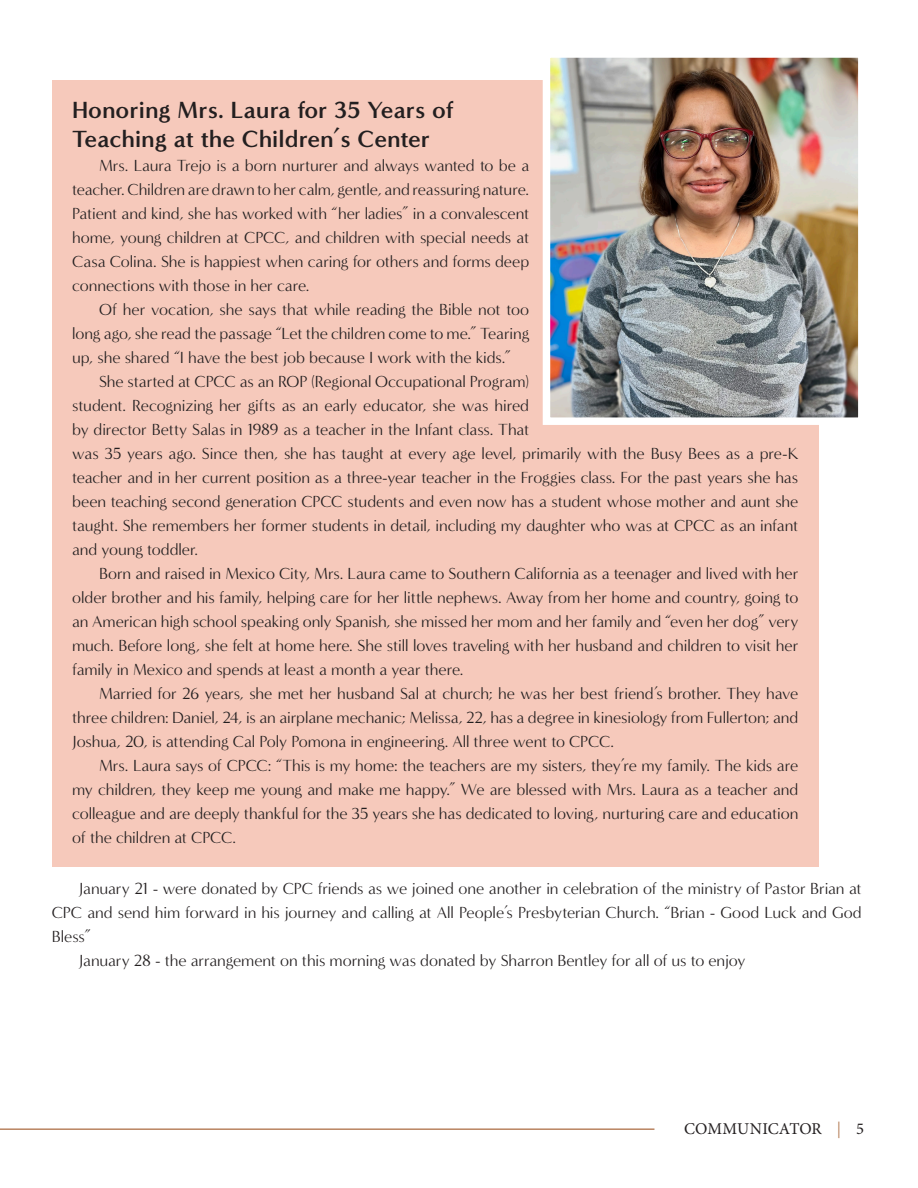
<style>
.page{position:relative;width:918px;height:1188px;background:#fff}
.page>*{position:absolute;margin:0;border:0;box-sizing:border-box;transform-origin:0 0}
.Title_Style_1{font:700 24px/28.5px "Minerva Modern";color:#231f20}
.t1{font:16.5px/24px "Minerva Modern";letter-spacing:-.005em;color:#231f20;text-align:justify}
.t2{font:16.5px "Minion Pro";letter-spacing:.005em;color:#231f20}
.s1{color:#b98460}
</style>
<div class="page">
<hr style="left:0;top:1128px;width:654px;height:2px;background:#b98460">
<div style="left:52px;top:80px;width:767px;height:786px;background:#f6c9bb"></div>
<img style="left:552px;top:59px;width:305px;height:357px">
<div style="left:543px;top:50px;width:323px;height:375px;border:8px solid #fff"></div>
<p class="Title_Style_1" style="left:72px;top:96px;width:383px">Honoring Mrs. Laura for 35 Years of<br>Teaching at the Children’s Center</p>
<p class="t1" style="left:72px;top:153px;width:459px;text-indent:27px">Mrs. Laura Trejo is a born nurturer and always wanted to be a teacher. Children are drawn to her calm, gentle, and reassuring nature.<br>Patient and kind, she has worked with “her ladies” in a convalescent home, young children at CPCC, and children with special needs at Casa Colina. She is happiest when caring for others and forms deep connections with those in her care.</p>
<p class="t1" style="left:72px;top:297px;width:459px;text-indent:27px">Of her vocation, she says that while reading the Bible not too long ago, she read the passage “Let the children come to me.” Tearing up, she shared “I have the best job because I work with the kids.”</p>
<p class="t1" style="left:72px;top:369px;width:728px;text-align:left;text-indent:27px">She started at CPCC as an ROP (Regional Occupational Program)<br>student. Recognizing her gifts as an early educator, she was hired<br>by director Betty Salas in 1989 as a teacher in the Infant class. That<br>was 35 years ago. Since then, she has taught at every age level, primarily with the Busy Bees as a pre-K teacher and in her current position as a three-year teacher in the Froggies class. For the past years she has been teaching second generation CPCC students and even now has a student whose mother and aunt she taught. She remembers her former students in detail, including my daughter who was at CPCC as an infant and young toddler.</p>
<p class="t1" style="left:72px;top:561px;width:728px;text-indent:27px">Born and raised in Mexico City, Mrs. Laura came to Southern California as a teenager and lived with her older brother and his family, helping care for her little nephews. Away from her home and country, going to an American high school speaking only Spanish, she missed her mom and her family and “even her dog” very much. Before long, she felt at home here. She still loves traveling with her husband and children to visit her family in Mexico and spends at least a month a year there.</p>
<p class="t1" style="left:72px;top:681px;width:728px;text-indent:27px">Married for 26 years, she met her husband Sal at church; he was her best friend’s brother. They have three children: Daniel, 24, is an airplane mechanic; Melissa, 22, has a degree in kinesiology from Fullerton; and Joshua, 20, is attending Cal Poly Pomona in engineering. All three went to CPCC.</p>
<p class="t1" style="left:72px;top:753px;width:728px;text-indent:27px">Mrs. Laura says of CPCC: “This is my home: the teachers are my sisters, they’re my family. The kids are my children, they keep me young and make me happy.” We are blessed with Mrs. Laura as a teacher and colleague and are deeply thankful for the 35 years she has dedicated to loving, nurturing care and education of the children at CPCC.</p>
<p class="t1" style="left:52px;top:876px;width:812px;text-indent:27px">January 21 - were donated by CPC friends as we joined one another in celebration of the ministry of Pastor Brian at CPC and send him forward in his journey and calling at All People’s Presbyterian Church. “Brian - Good Luck and God Bless”</p>
<p class="t1" style="left:79px;top:948px;width:668px">January 28 - the arrangement on this morning was donated by Sharron Bentley for all of us to enjoy</p>
<p class="t2" style="left:684px;top:1118px;width:181px">COMMUNICATOR <span class="s1">|</span> 5</p>
</div>
